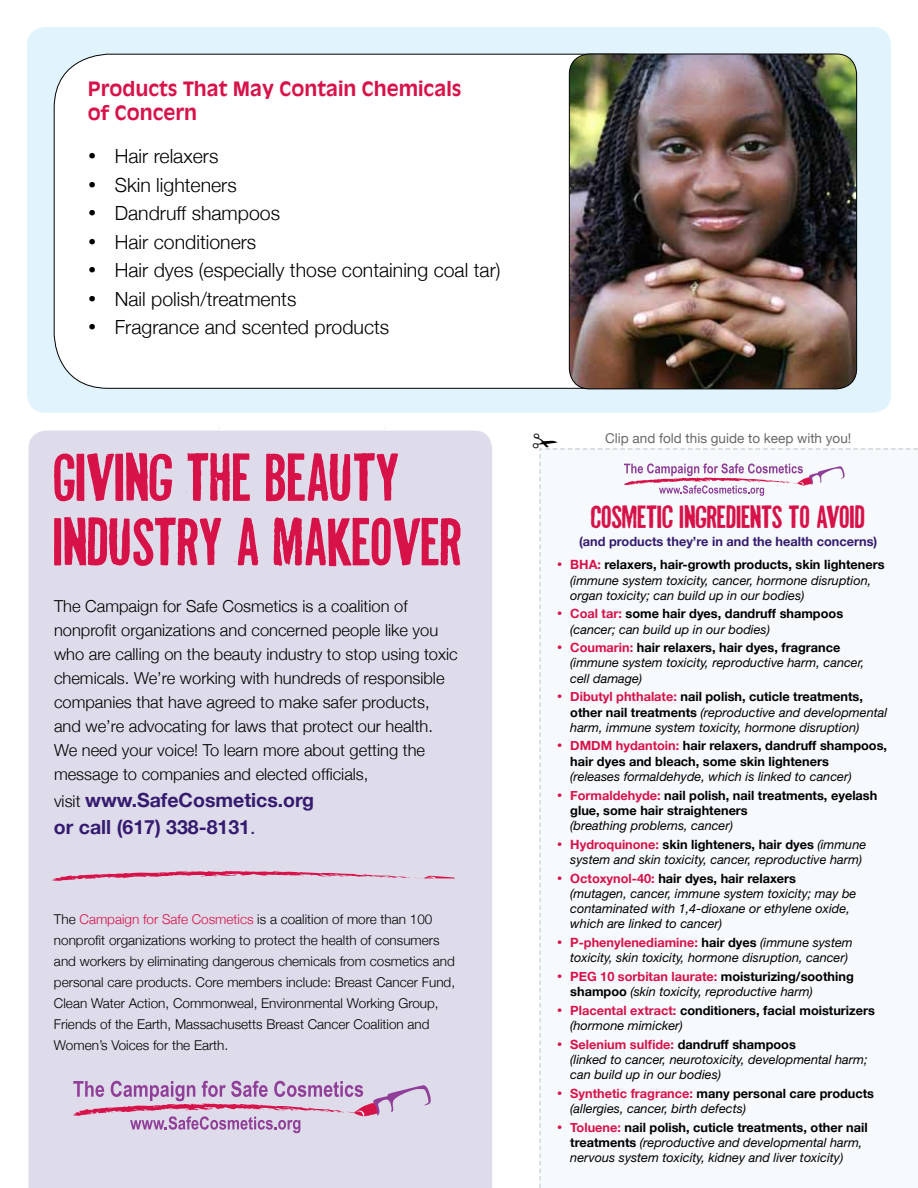
<style>
.page{position:relative;width:918px;height:1188px;background:#fff}
.page>*{position:absolute;margin:0;border:0;box-sizing:border-box;transform-origin:0 0}
.t1{font:54px/64.5px "Mal de Ojo";color:#d71249}
.t2{font:25.5px "Mal de Ojo";color:#d71249}
.t3{font:300 19.5px "Helvetica Neue";color:#000}
.t4{font:700 19.5px/27px "Helvetica Neue";color:#351b6f}
.t5{font:700 19.5px/24px "Antique Olive";color:#d71249}
.t6{font:300 16.5px/24px "Helvetica Neue";color:#000}
.t7{font:300 13.5px/21px "Helvetica Neue";color:#000}
.t8{font:13.5px "Helvetica Neue";color:#67686b}
.t9{font:italic 12.75px/15.3px "Helvetica Neue";color:#000}
.t10{font:700 12.75px/15.3px "Helvetica Neue";color:#000}
.t11{font:700 12.75px "Helvetica Neue";color:#351b6f}
.s1{font-weight:300;font-size:16.5px;color:#000}
.s2{font-weight:400}
.s3{color:#d71249}
.s4{font-weight:700;font-style:normal;color:#d71249}
.s5{font-weight:700;font-style:normal}
.s6{font-weight:400;font-style:italic}
</style>
<div class="page">
<div style="left:28px;top:430px;width:464px;height:758px;background:#dedbea"></div>
<div style="left:27px;top:27px;width:864px;height:386px;background:#e1f4fd;border-radius:18px"></div>
<div style="left:54px;top:54px;width:623px;height:334px;background:#fff;border-radius:54px"></div>
<img style="left:569px;top:54px;width:288px;height:335px">
<div style="left:569px;top:54px;width:288px;height:335px;border:1px solid #000;border-radius:20px"></div>
<svg style="left:73px;top:1081px;width:358px;height:52px;background:#d0b5d2"></svg>
<svg style="left:52px;top:871px;width:402px;height:14px;background:#dcb4cb"></svg>
<div style="left:539px;top:448px;width:379px;height:740px;background:#f6fafd"></div>
<h3 class="t5" style="left:88px;top:75px;width:375px">Products That May Contain Chemicals of Concern</h3>
<h3 class="t3" style="left:88px;top:144px;width:132px">• Hair relaxers</h3>
<h3 class="t3" style="left:88px;top:173px;width:151px">• Skin lighteners</h3>
<h3 class="t3" style="left:88px;top:201px;width:194px">• Dandruff shampoos</h3>
<h3 class="t3" style="left:88px;top:230px;width:170px">• Hair conditioners</h3>
<h3 class="t3" style="left:88px;top:258px;width:414px">• Hair dyes (especially those containing coal tar)</h3>
<h3 class="t3" style="left:88px;top:287px;width:210px">• Nail polish/treatments</h3>
<h3 class="t3" style="left:88px;top:315px;width:303px">• Fragrance and scented products</h3>
<h1 class="t1" style="left:54px;top:450px;width:410px">GIVING THE BEAUTY<br>INDUSTRY A MAKEOVER</h1>
<p class="t6" style="left:54px;top:594px;width:405px">The Campaign for Safe Cosmetics is a coalition of nonprofit organizations and concerned people like you who are calling on the beauty industry to stop using toxic chemicals. We’re working with hundreds of responsible companies that have agreed to make safer products, and we’re advocating for laws that protect our health.<br>We need your voice! To learn more about getting the message to companies and elected officials,</p>
<h3 class="t4" style="left:54px;top:787px;width:262px"><span class="s1">visit</span> www.SafeCosmetics.org or call (617) 338-8131<span class="s2">.</span></h3>
<p class="t7" style="left:54px;top:908px;width:403px">The <span class="s3">Campaign for Safe Cosmetics</span> is a coalition of more than 100 nonprofit organizations working to protect the health of consumers and workers by eliminating dangerous chemicals from cosmetics and personal care products. Core members include: Breast Cancer Fund, Clean Water Action, Commonweal, Environmental Working Group, Friends of the Earth, Massachusetts Breast Cancer Coalition and Women’s Voices for the Earth.</p>
<p class="t8" style="left:605px;top:430px;width:248px">Clip and fold this guide to keep with you!</p>
<h2 class="t2" style="left:591px;top:504px;width:276px">COSMETIC INGREDIENTS TO AVOID</h2>
<p class="t11" style="left:579px;top:533px;width:300px">(and products they’re in and the health concerns)</p>
<p class="t9" style="left:570px;top:557px;width:316px;text-indent:-14px"><span class="s3">•</span> <span class="s4">BHA:</span> <span class="s5">relaxers, hair-growth products, skin lighteners </span>(immune system toxicity, cancer, hormone disruption, organ toxicity; can build up in our bodies)</p>
<p class="t9" style="left:570px;top:606px;width:274px;text-indent:-14px"><span class="s3">•</span> <span class="s4">Coal tar:</span> <span class="s5">some hair dyes, dandruff shampoos </span>(cancer; can build up in our bodies)</p>
<p class="t9" style="left:570px;top:640px;width:296px;text-indent:-14px"><span class="s3">•</span> <span class="s4">Coumarin:</span> <span class="s5">hair relaxers, hair dyes, fragrance </span>(immune system toxicity, reproductive harm, cancer, cell damage)</p>
<p class="t9" style="left:570px;top:689px;width:318px;text-indent:-14px"><span class="s3">•</span> <span class="s4">Dibutyl phthalate:</span> <span class="s5">nail polish, cuticle treatments, other nail treatments</span> (reproductive and developmental harm, immune system toxicity, hormone disruption)</p>
<p class="t10" style="left:570px;top:738px;width:318px;text-indent:-14px"><span class="s3">• DMDM hydantoin:</span> hair relaxers, dandruff shampoos, hair dyes and bleach, some skin lighteners</p>
<p class="t9" style="left:570px;top:769px;width:283px">(releases formaldehyde, which is linked to cancer)</p>
<p class="t10" style="left:570px;top:787px;width:309px;text-indent:-14px"><span class="s3">• Formaldehyde:</span> nail polish, nail treatments, eyelash glue, some hair straighteners</p>
<p class="t9" style="left:570px;top:818px;width:164px">(breathing problems, cancer)</p>
<p class="t9" style="left:570px;top:836px;width:298px;text-indent:-14px"><span class="s3">•</span> <span class="s4">Hydroquinone:</span> <span class="s5">skin lighteners, hair dyes</span> (immune system and skin toxicity, cancer, reproductive harm)</p>
<p class="t9" style="left:570px;top:870px;width:288px;text-indent:-14px"><span class="s3">•</span> <span class="s4">Octoxynol-40:</span> <span class="s5">hair dyes, hair relaxers<br></span>(mutagen, cancer, immune system toxicity; may be contaminated with 1,4-dioxane or ethylene oxide, which are linked to cancer)</p>
<p class="t9" style="left:570px;top:935px;width:284px;text-indent:-14px"><span class="s3">•</span> <span class="s4">P-phenylenediamine:</span> <span class="s5">hair dyes</span> (immune system toxicity, skin toxicity, hormone disruption, cancer)</p>
<p class="t9" style="left:570px;top:968px;width:285px;text-indent:-14px"><span class="s3">•</span> <span class="s4">PEG 10 sorbitan laurate:</span> <span class="s5">moisturizing/soothing shampoo</span> (skin toxicity, reproductive harm)</p>
<p class="t10" style="left:570px;top:1002px;width:306px;text-indent:-14px"><span class="s3">• Placental extract:</span> conditioners, facial moisturizers <span class="s6">(hormone mimicker)</span></p>
<p class="t9" style="left:570px;top:1036px;width:299px;text-indent:-14px"><span class="s3">•</span> <span class="s4">Selenium sulfide:</span> <span class="s5">dandruff shampoos<br></span>(linked to cancer, neurotoxicity, developmental harm; can build up in our bodies)</p>
<p class="t9" style="left:570px;top:1085px;width:305px;text-indent:-14px"><span class="s3">•</span> <span class="s4">Synthetic fragrance:</span> <span class="s5">many personal care products </span>(allergies, cancer, birth defects)</p>
<p class="t9" style="left:570px;top:1119px;width:299px;text-indent:-14px"><span class="s3">•</span> <span class="s4">Toluene:</span> <span class="s5">nail polish, cuticle treatments, other nail treatments</span> (reproductive and developmental harm, nervous system toxicity, kidney and liver toxicity)</p>
</div>
